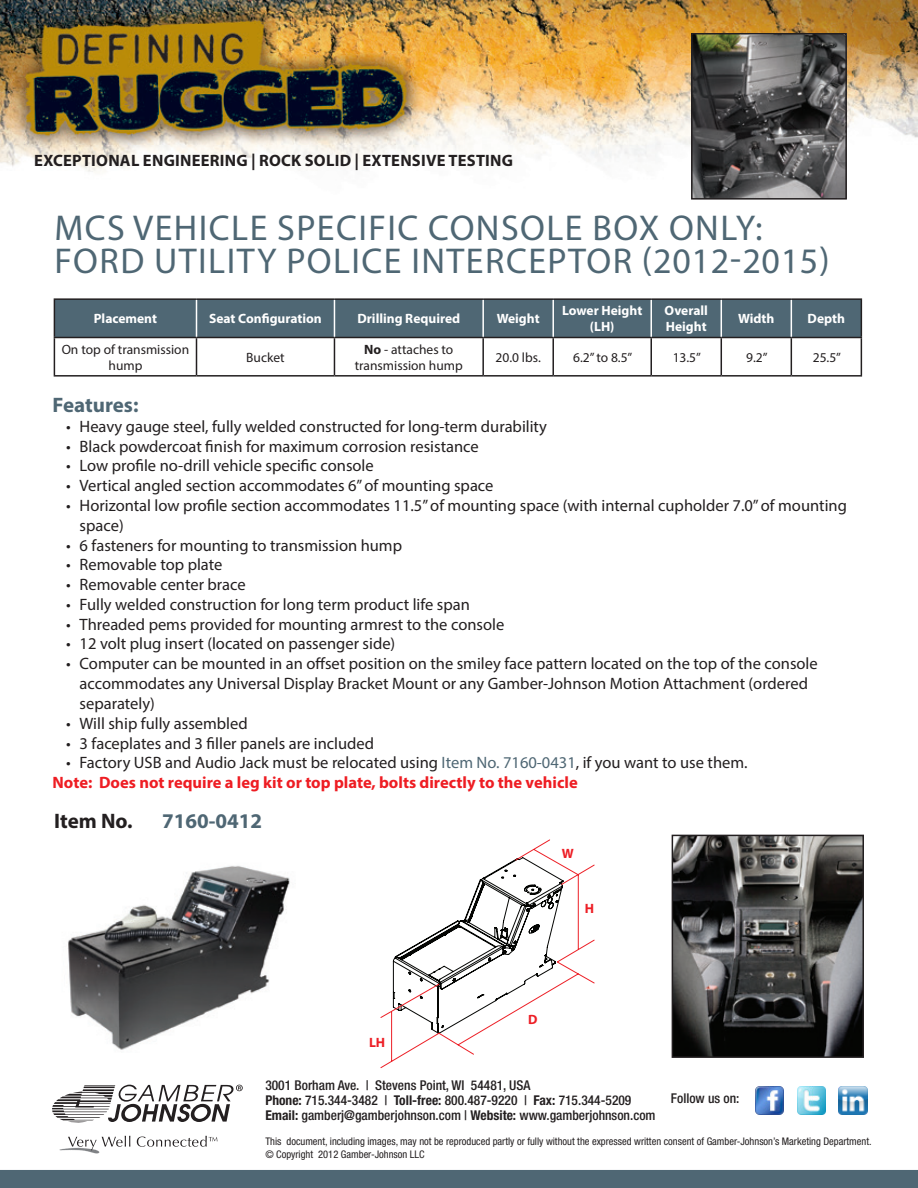
<style>
.page{position:relative;width:918px;height:1188px;background:#fff}
.page>*{position:absolute;margin:0;border:0;box-sizing:border-box;transform-origin:0 0}
.t1{font:36px "Myriad Pro";letter-spacing:.04em;color:#4f6774}
.t2{font:36px "Myriad Pro";letter-spacing:.02em;color:#4f6774}
.t3{font:700 21px "Myriad Pro";color:#4f6774}
.t4{font:700 21px "Myriad Pro";color:#231f20}
.t5{font:16.5px/19.8px "Myriad Pro";color:#231f20}
.t6{font:700 16.5px "Myriad Pro";letter-spacing:.015em;color:#231f20}
.t7{font:500 condensed 13.5px/15px "Helvetica Neue LT Std";color:#231f20}
.t8{font:13.5px/16.2px "Myriad Pro";color:#231f20;text-align:center}
.t9{font:700 13.5px/16.2px "Myriad Pro";color:#fff;text-align:center}
.t10{font:700 13.5px "Myriad Pro";color:#ed1f26}
.t11{font:condensed 10.5px/12.6px "Helvetica Neue LT Std";color:#231f20}
.s1{font-weight:700}
.s2{color:#4f6774}
.s3{font-weight:700;color:#ee1d23}
</style>
<div class="page">
<div style="left:55px;top:300px;width:806px;height:37px;background:#4f6774"></div>
<hr style="left:54px;top:338px;width:1px;height:37px;background:#231f20">
<hr style="left:196px;top:338px;width:1px;height:37px;background:#231f20">
<hr style="left:334px;top:338px;width:1px;height:37px;background:#231f20">
<hr style="left:482px;top:338px;width:2px;height:37px;background:#231f20">
<hr style="left:552px;top:338px;width:2px;height:37px;background:#231f20">
<hr style="left:650px;top:338px;width:2px;height:37px;background:#231f20">
<hr style="left:721px;top:338px;width:1px;height:37px;background:#231f20">
<hr style="left:791px;top:338px;width:1px;height:37px;background:#231f20">
<hr style="left:861px;top:338px;width:1px;height:37px;background:#231f20">
<hr style="left:54px;top:375px;width:143px;height:2px;background:#231f20">
<hr style="left:483px;top:375px;width:70px;height:2px;background:#231f20">
<hr style="left:553px;top:375px;width:98px;height:2px;background:#231f20">
<hr style="left:651px;top:375px;width:70px;height:2px;background:#231f20">
<hr style="left:721px;top:375px;width:70px;height:2px;background:#231f20">
<hr style="left:791px;top:375px;width:71px;height:2px;background:#231f20">
<hr style="left:196px;top:298px;width:138px;height:2px;background:#231f20">
<hr style="left:334px;top:298px;width:149px;height:2px;background:#231f20">
<hr style="left:196px;top:337px;width:138px;height:1px;background:#231f20">
<hr style="left:334px;top:337px;width:149px;height:1px;background:#231f20">
<hr style="left:196px;top:375px;width:138px;height:2px;background:#231f20">
<hr style="left:334px;top:375px;width:149px;height:2px;background:#231f20">
<hr style="left:54px;top:298px;width:143px;height:2px;background:#231f20">
<hr style="left:54px;top:300px;width:1px;height:37px;background:#231f20">
<hr style="left:54px;top:337px;width:143px;height:1px;background:#231f20">
<hr style="left:196px;top:300px;width:1px;height:37px;background:#fff">
<hr style="left:334px;top:300px;width:1px;height:37px;background:#fff">
<hr style="left:553px;top:298px;width:98px;height:2px;background:#231f20">
<hr style="left:651px;top:298px;width:70px;height:2px;background:#231f20">
<hr style="left:721px;top:298px;width:70px;height:2px;background:#231f20">
<hr style="left:791px;top:298px;width:71px;height:2px;background:#231f20">
<hr style="left:861px;top:300px;width:1px;height:37px;background:#231f20">
<hr style="left:553px;top:337px;width:98px;height:1px;background:#231f20">
<hr style="left:651px;top:337px;width:70px;height:1px;background:#231f20">
<hr style="left:721px;top:337px;width:70px;height:1px;background:#231f20">
<hr style="left:791px;top:337px;width:71px;height:1px;background:#231f20">
<hr style="left:721px;top:300px;width:1px;height:37px;background:#fff">
<hr style="left:791px;top:300px;width:1px;height:37px;background:#fff">
<hr style="left:483px;top:298px;width:70px;height:2px;background:#231f20">
<hr style="left:483px;top:337px;width:70px;height:1px;background:#231f20">
<hr style="left:482px;top:300px;width:2px;height:37px;background:#fff">
<hr style="left:552px;top:300px;width:2px;height:37px;background:#fff">
<hr style="left:650px;top:300px;width:2px;height:37px;background:#fff">
<img style="left:68px;top:865px;width:222px;height:185px">
<img style="left:675px;top:838px;width:186px;height:217px">
<div style="left:672px;top:835px;width:192px;height:223px;border:2px solid #231f20"></div>
<img style="left:0;top:0;width:918px;height:172px">
<div style="left:0;top:1170px;width:918px;height:18px;background:#4f6774"></div>
<img style="left:694px;top:36px;width:150px;height:161px">
<div style="left:691px;top:33px;width:156px;height:167px;border:2px solid #231f20"></div>
<svg style="left:380px;top:840px;width:215px;height:228px"></svg>
<svg style="left:59px;top:1136px;width:71px;height:18px"></svg>
<svg style="left:137px;top:1136px;width:80px;height:11px"></svg>
<svg style="left:52px;top:1085px;width:191px;height:38px"></svg>
<img style="left:756px;top:1086px;width:28px;height:28px">
<img style="left:797px;top:1086px;width:28px;height:28px">
<img style="left:839px;top:1086px;width:28px;height:28px">
<p class="t6" style="left:34px;top:150px;width:151px">Exceptional engineerin</p>
<p class="t6" style="left:236px;top:150px;width:34px">g | roc</p>
<p class="t6" style="left:291px;top:150px;width:24px">k solid</p>
<p class="t6" style="left:354px;top:150px;width:46px">| extensi</p>
<p class="t6" style="left:426px;top:150px;width:89px">ve testing</p>
<h1 class="t1" style="left:54px;top:206px;width:139px">MCS Vehicl</h1>
<h1 class="t1" style="left:250px;top:206px;width:102px">e Specific</h1>
<h1 class="t1" style="left:428px;top:206px;width:45px">Consol</h1>
<h1 class="t1" style="left:565px;top:206px;width:199px">e Box Only:</h1>
<h1 class="t1" style="left:54px;top:239px;width:38px">Ford</h1>
<h1 class="t1" style="left:154px;top:239px;width:41px">Utilit</h1>
<h1 class="t1" style="left:257px;top:239px;width:39px">y Polic</h1>
<h1 class="t1" style="left:384px;top:239px;width:202px">e Interceptor</h1>
<h1 class="t2" style="left:642px;top:239px;width:189px">(2012-2015)</h1>
<p class="t9" style="left:94px;top:310px;width:65px">Placement</p>
<p class="t9" style="left:209px;top:310px;width:114px">Seat Configuration</p>
<p class="t9" style="left:357px;top:310px;width:104px">Drilling Required</p>
<p class="t9" style="left:497px;top:310px;width:44px">Weight</p>
<p class="t9" style="left:562px;top:302px;width:82px">Lower Height (LH)</p>
<p class="t9" style="left:665px;top:302px;width:45px;text-align:left">Overall<br>Height</p>
<p class="t9" style="left:738px;top:310px;width:38px">Width</p>
<p class="t9" style="left:808px;top:310px;width:39px">Depth</p>
<p class="t8" style="left:62px;top:341px;width:129px">On top of transmission hump</p>
<p class="t8" style="left:246px;top:349px;width:40px">Bucket</p>
<p class="t8" style="left:355px;top:341px;width:110px"><span class="s1">No</span> - attaches to transmission hump</p>
<p class="t8" style="left:496px;top:349px;width:47px">20.0 lbs.</p>
<p class="t8" style="left:573px;top:349px;width:61px">6.2”to 8.5”</p>
<p class="t8" style="left:673px;top:349px;width:30px">13.5”</p>
<p class="t8" style="left:746px;top:349px;width:23px">9.2”</p>
<p class="t8" style="left:813px;top:349px;width:30px">25.5”</p>
<p class="t3" style="left:53px;top:391px;width:87px">Features:</p>
<p class="t5" style="left:66px;top:416px;width:482px">• Heavy gauge steel, fully welded constructed for long-term durability</p>
<p class="t5" style="left:66px;top:436px;width:414px">• Black powdercoat finish for maximum corrosion resistance</p>
<p class="t5" style="left:66px;top:456px;width:309px">• Low profile no-drill vehicle specific console</p>
<p class="t5" style="left:66px;top:475px;width:429px">• Vertical angled section accommodates 6”of mounting space</p>
<p class="t5" style="left:80px;top:495px;width:769px;text-indent:-14px">• Horizontal low profile section accommodates 11.5”of mounting space (with internal cupholder 7.0”of mounting space)</p>
<p class="t5" style="left:66px;top:535px;width:338px">• 6 fasteners for mounting to transmission hump</p>
<p class="t5" style="left:66px;top:555px;width:158px">• Removable top plate</p>
<p class="t5" style="left:66px;top:574px;width:181px">• Removable center brace</p>
<p class="t5" style="left:66px;top:594px;width:405px">• Fully welded construction for long term product life span</p>
<p class="t5" style="left:66px;top:614px;width:440px">• Threaded pems provided for mounting armrest to the console</p>
<p class="t5" style="left:66px;top:634px;width:331px">• 12 volt plug insert (located on passenger side)</p>
<p class="t5" style="left:80px;top:654px;width:740px;text-indent:-13px">• Computer can be mounted in an offset position on the smiley face pattern located on the top of the console accommodates any Universal Display Bracket Mount or any Gamber-Johnson Motion Attachment (ordered separately)</p>
<p class="t5" style="left:66px;top:713px;width:183px">• Will ship fully assembled</p>
<p class="t5" style="left:66px;top:733px;width:309px">• 3 faceplates and 3 filler panels are included</p>
<p class="t5" style="left:53px;top:753px;width:697px;text-indent:13px">• Factory USB and Audio Jack must be relocated using <span class="s2">Item No. 7160-0431</span>, if you want to use them.<br><span class="s3">Note: Does not require a leg kit or top plate, bolts directly to the vehicle</span></p>
<p class="t4" style="left:54px;top:807px;width:80px">Item No.</p>
<p class="t3" style="left:162px;top:807px;width:102px">7160-0412</p>
<p class="t10" style="left:562px;top:845px;width:13px">W</p>
<p class="t10" style="left:585px;top:899px;width:11px">H</p>
<p class="t10" style="left:528px;top:1011px;width:11px">D</p>
<p class="t10" style="left:369px;top:1034px;width:18px">LH</p>
<p class="t7" style="left:265px;top:1077px;width:392px">3001 Borham Ave. | Stevens Point, WI 54481, USA<br><span class="s1">Phone:</span> 715.344-3482 | <span class="s1">Toll-free:</span> 800.487-9220 | <span class="s1">Fax:</span> 715.344-5209<br><span class="s1">Email:</span> gamberj@gamberjohnson.com | <span class="s1">Website:</span> www.gamberjohnson.com</p>
<p class="t11" style="left:265px;top:1135px;width:608px">This document, including images, may not be reproduced partly or fully without the expressed written consent of Gamber-Johnson’s Marketing Department. © Copyright 2012 Gamber-Johnson LLC</p>
<p class="t7" style="left:671px;top:1090px;width:70px">Follow us on:</p>
</div>
